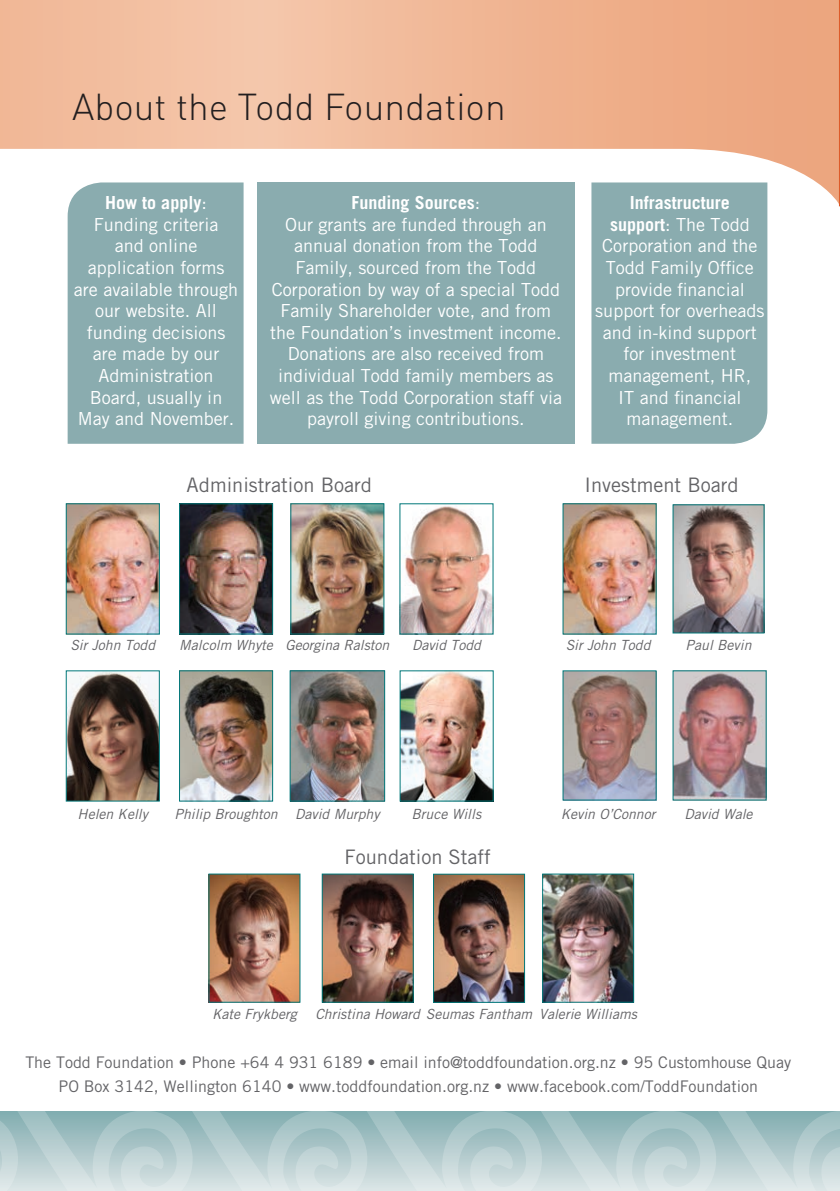
<style>
.page{position:relative;width:840px;height:1191px;background:#fff}
.page>*{position:absolute;margin:0;border:0;box-sizing:border-box;transform-origin:0 0}
.t1{font:300 37px "DIN";color:#231f20}
.t2{font:20px "Trade Gothic Maori";color:#636366}
.t3{font:18px/21.6px "Trade Gothic Maori";color:#fff;text-align:center}
.t4{font:16px/24px "Trade Gothic Maori";color:#636366;text-align:center}
.t5{font:italic 14px "Trade Gothic Maori";color:#636366}
.s1{font-weight:700}
</style>
<div class="page">
<svg style="left:0;top:0;width:838px;height:206px"></svg>
<img style="left:674px;top:672px;width:90px;height:126px">
<img style="left:674px;top:506px;width:88px;height:125px">
<div style="left:672px;top:504px;width:92px;height:129px;border:1px solid #02787a"></div>
<img style="left:564px;top:672px;width:90px;height:126px">
<img style="left:181px;top:505px;width:90px;height:127px">
<div style="left:179px;top:503px;width:94px;height:131px;border:1px solid #02787a"></div>
<img style="left:401px;top:506px;width:90px;height:126px">
<svg style="left:65px;top:670px;width:95px;height:132px"></svg>
<img style="left:401px;top:672px;width:90px;height:127px">
<img style="left:292px;top:505px;width:90px;height:127px">
<div style="left:290px;top:503px;width:94px;height:131px;border:1px solid #02787a"></div>
<img style="left:291px;top:672px;width:92px;height:127px">
<div style="left:289px;top:670px;width:96px;height:131px;border:1px solid #02787a"></div>
<img style="left:181px;top:672px;width:90px;height:127px">
<div style="left:179px;top:670px;width:94px;height:131px;border:1px solid #02787a"></div>
<img style="left:210px;top:875px;width:88px;height:125px">
<img style="left:435px;top:875px;width:87px;height:125px">
<div style="left:433px;top:873px;width:91px;height:129px;border:1px solid #02787a"></div>
<img style="left:544px;top:875px;width:87px;height:125px">
<div style="left:542px;top:873px;width:91px;height:129px;border:1px solid #02787a"></div>
<img style="left:323px;top:875px;width:88px;height:125px">
<div style="left:321px;top:873px;width:92px;height:129px;border:1px solid #02787a"></div>
<div style="left:257px;top:182px;width:317px;height:262px;background:#8aacaf"></div>
<div style="left:68px;top:182px;width:175px;height:262px;background:#8aacaf"></div>
<svg style="left:591px;top:182px;width:176px;height:262px;fill:#8aacaf"></svg>
<svg style="left:0;top:1111px;width:839px;height:80px"></svg>
<hr style="left:839px;top:0;width:1px;height:206px;background:#eca67f">
<svg style="left:838px;top:0;width:1px;height:206px"></svg>
<img style="left:68px;top:505px;width:90px;height:127px">
<div style="left:66px;top:503px;width:94px;height:131px;border:1px solid #02787a"></div>
<img style="left:564px;top:505px;width:90px;height:127px">
<h1 class="t1" style="left:72px;top:84px;width:435px">About the Todd Foundation</h1>
<p class="t3" style="left:74px;top:192px;width:165px"><span class="s1">How to apply</span>:<br>Funding criteria<br>and online application forms are available through our website. All funding decisions are made by our<br>Administration<br>Board, usually in<br>May and November.</p>
<p class="t3" style="left:270px;top:192px;width:293px"><span class="s1">Funding Sources</span>:<br>Our grants are funded through an annual donation from the Todd<br>Family, sourced from the Todd<br>Corporation by way of a special Todd<br>Family Shareholder vote, and from the Foundation’s investment income.<br>Donations are also received from individual Todd family members as well as the Todd Corporation staff via payroll giving contributions.</p>
<p class="t3" style="left:595px;top:192px;width:170px"><span class="s1">Infrastructure<br>support</span>: The Todd<br>Corporation and the<br>Todd Family Office provide financial support for overheads and in-kind support for investment management, HR,<br>IT and financial management.</p>
<p class="t2" style="left:186px;top:474px;width:186px">Administration Board</p>
<p class="t2" style="left:584px;top:474px;width:155px">Investment Board</p>
<p class="t5" style="left:70px;top:638px;width:86px">Sir John Todd</p>
<p class="t5" style="left:179px;top:638px;width:95px">Malcolm Whyte</p>
<p class="t5" style="left:412px;top:638px;width:70px">David Todd</p>
<p class="t5" style="left:565px;top:638px;width:86px">Sir John Todd</p>
<p class="t5" style="left:285px;top:638px;width:105px">Georgina Ralston</p>
<p class="t5" style="left:685px;top:638px;width:67px">Paul Bevin</p>
<p class="t5" style="left:77px;top:806px;width:72px">Helen Kelly</p>
<p class="t5" style="left:411px;top:806px;width:71px">Bruce Wills</p>
<p class="t5" style="left:684px;top:806px;width:70px">David Wale</p>
<p class="t5" style="left:174px;top:806px;width:206px">Philip Broughton David Murphy</p>
<p class="t5" style="left:560px;top:806px;width:96px">Kevin O’Connor</p>
<p class="t2" style="left:344px;top:846px;width:148px">Foundation Staff</p>
<p class="t5" style="left:212px;top:1006px;width:86px">Kate Frykberg</p>
<p class="t5" style="left:315px;top:1006px;width:323px">Christina Howard Seumas Fantham Valerie Williams</p>
<p class="t4" style="left:25px;top:1050px;width:767px">The Todd Foundation • Phone +64 4 931 6189 • email info@toddfoundation.org.nz • 95 Customhouse Quay<br>PO Box 3142, Wellington 6140 • www.toddfoundation.org.nz • www.facebook.com/ToddFoundation</p>
</div>
